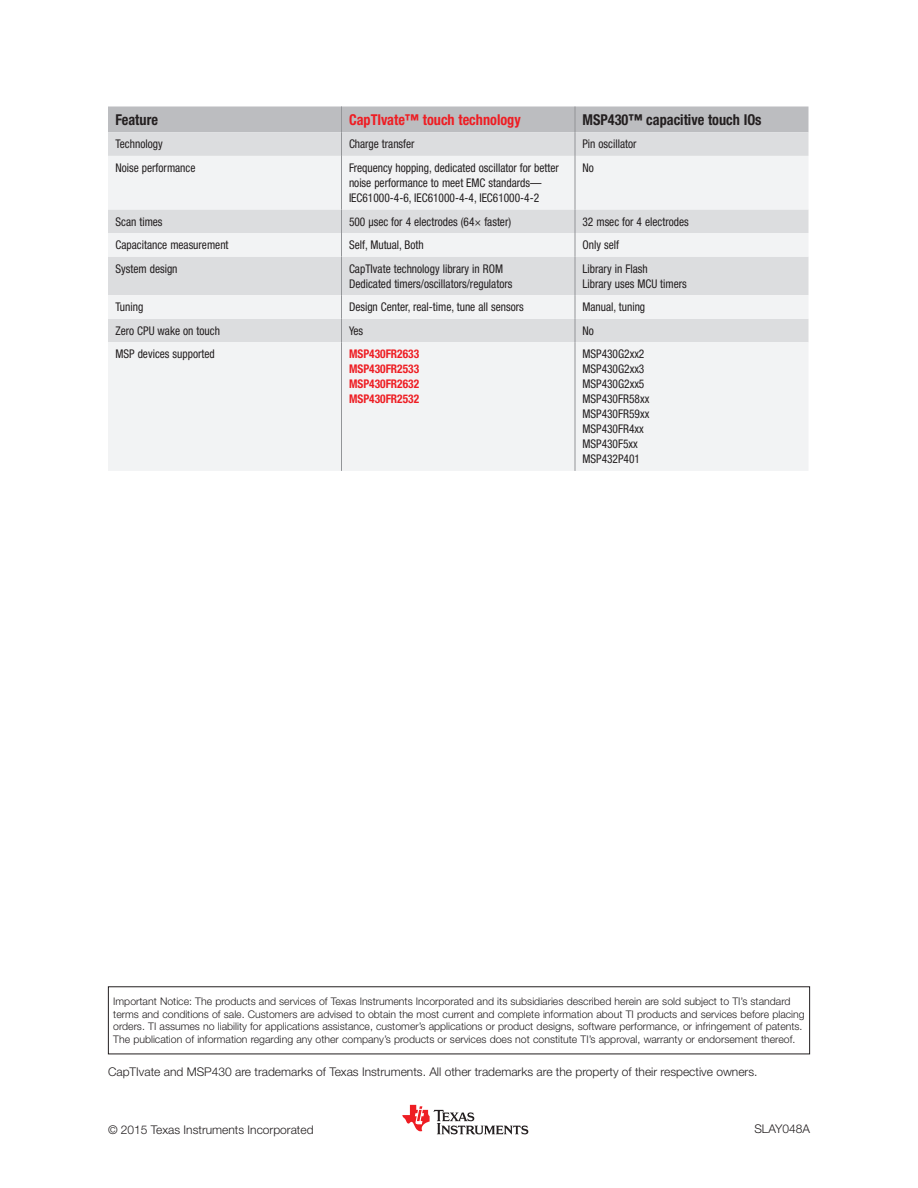
<style>
.page{position:relative;width:918px;height:1188px;background:#fff}
.page>*{position:absolute;margin:0;border:0;box-sizing:border-box;transform-origin:0 0}
.t1{font:700 condensed 15px "Helvetica Neue LT Std";color:#231f20;scale:.95 1}
.t2{font:700 condensed 15px "Helvetica Neue LT Std";color:#ee1d23;scale:.95 1}
.t3{font:condensed 12px/15px "Helvetica Neue LT Std";color:#231f20;scale:.95 1}
.t4{font:300 12px "Helvetica Neue LT Std";color:#231f20}
.t5{font:700 condensed 12px/15px "Helvetica Neue LT Std";color:#ee1d23;text-align:justify;scale:.95 1}
.t6{font:300 10.5px/12.6px "Helvetica Neue LT Std";color:#231f20}
</style>
<div class="page">
<svg style="left:108px;top:156px;width:700px;height:315px;fill:#f2f3f4"></svg>
<svg style="left:108px;top:106px;width:700px;height:50px;background:#cccdcf"></svg>
<hr style="left:341px;top:156px;width:1px;height:53px;background:#939598">
<hr style="left:575px;top:156px;width:1px;height:53px;background:#939598">
<svg style="left:341px;top:209px;width:1px;height:48px"></svg>
<svg style="left:575px;top:209px;width:1px;height:48px"></svg>
<hr style="left:341px;top:257px;width:1px;height:38px;background:#939598">
<hr style="left:575px;top:257px;width:1px;height:38px;background:#939598">
<svg style="left:341px;top:295px;width:1px;height:47px"></svg>
<svg style="left:575px;top:295px;width:1px;height:47px"></svg>
<hr style="left:341px;top:342px;width:1px;height:129px;background:#939598">
<hr style="left:575px;top:342px;width:1px;height:129px;background:#939598">
<svg style="left:402px;top:1105px;width:126px;height:29px"></svg>
<p class="t1" style="left:116px;top:110px;width:46px">Feature</p>
<p class="t2" style="left:349px;top:110px;width:182px">CapTIvate™ touch technology</p>
<p class="t1" style="left:583px;top:110px;width:190px">MSP430™ capacitive touch IOs</p>
<p class="t3" style="left:116px;top:137px;width:51px">Technology</p>
<p class="t3" style="left:349px;top:137px;width:71px">Charge transfer</p>
<p class="t3" style="left:582px;top:137px;width:59px">Pin oscillator</p>
<p class="t3" style="left:116px;top:160px;width:86px">Noise performance</p>
<p class="t3" style="left:349px;top:160px;width:223px">Frequency hopping, dedicated oscillator for better noise performance to meet EMC standards—<br>IEC61000-4-6, IEC61000-4-4, IEC61000-4-2</p>
<p class="t3" style="left:582px;top:160px;width:14px">No</p>
<p class="t3" style="left:116px;top:214px;width:51px">Scan times</p>
<p class="t3" style="left:349px;top:214px;width:172px">500 µsec for 4 electrodes (64× faster)</p>
<p class="t3" style="left:582px;top:214px;width:113px">32 msec for 4 electrodes</p>
<p class="t3" style="left:116px;top:237px;width:121px">Capacitance measurement</p>
<p class="t3" style="left:349px;top:237px;width:80px">Self, Mutual, Both</p>
<p class="t3" style="left:582px;top:237px;width:40px">Only self</p>
<p class="t3" style="left:116px;top:261px;width:67px">System design</p>
<p class="t3" style="left:349px;top:261px;width:174px">CapTIvate technology library in ROM<br>Dedicated timers/oscillators/regulators</p>
<p class="t3" style="left:582px;top:261px;width:111px">Library in Flash<br>Library uses MCU timers</p>
<p class="t3" style="left:116px;top:299px;width:31px">Tuning</p>
<p class="t3" style="left:349px;top:299px;width:185px">Design Center, real-time, tune all sensors</p>
<p class="t3" style="left:582px;top:299px;width:68px">Manual, tuning</p>
<p class="t3" style="left:116px;top:323px;width:111px">Zero CPU wake on touch</p>
<p class="t3" style="left:349px;top:323px;width:16px">Yes</p>
<p class="t3" style="left:582px;top:323px;width:14px">No</p>
<p class="t3" style="left:116px;top:347px;width:106px">MSP devices supported</p>
<p class="t5" style="left:349px;top:346px;width:75px">MSP430FR2633<br>MSP430FR2533<br>MSP430FR2632<br>MSP430FR2532</p>
<p class="t3" style="left:582px;top:347px;width:72px">MSP430G2xx2<br>MSP430G2xx3<br>MSP430G2xx5<br>MSP430FR58xx<br>MSP430FR59xx<br>MSP430FR4xx<br>MSP430F5xx<br>MSP432P401</p>
<p class="t6" style="left:113px;top:995px;width:693px">Important Notice: The products and services of Texas Instruments Incorporated and its subsidiaries described herein are sold subject to TI’s standard terms and conditions of sale. Customers are advised to obtain the most current and complete information about TI products and services before placing orders. TI assumes no liability for applications assistance, customer’s applications or product designs, software performance, or infringement of patents.<br>The publication of information regarding any other company’s products or services does not constitute TI’s approval, warranty or endorsement thereof.</p>
<p class="t4" style="left:108px;top:1064px;width:651px">CapTIvate and MSP430 are trademarks of Texas Instruments. All other trademarks are the property of their respective owners.</p>
<p class="t4" style="left:108px;top:1122px;width:207px">© 2015 Texas Instruments Incorporated</p>
<p class="t4" style="left:754px;top:1122px;width:57px">SLAY048A</p>
</div>
